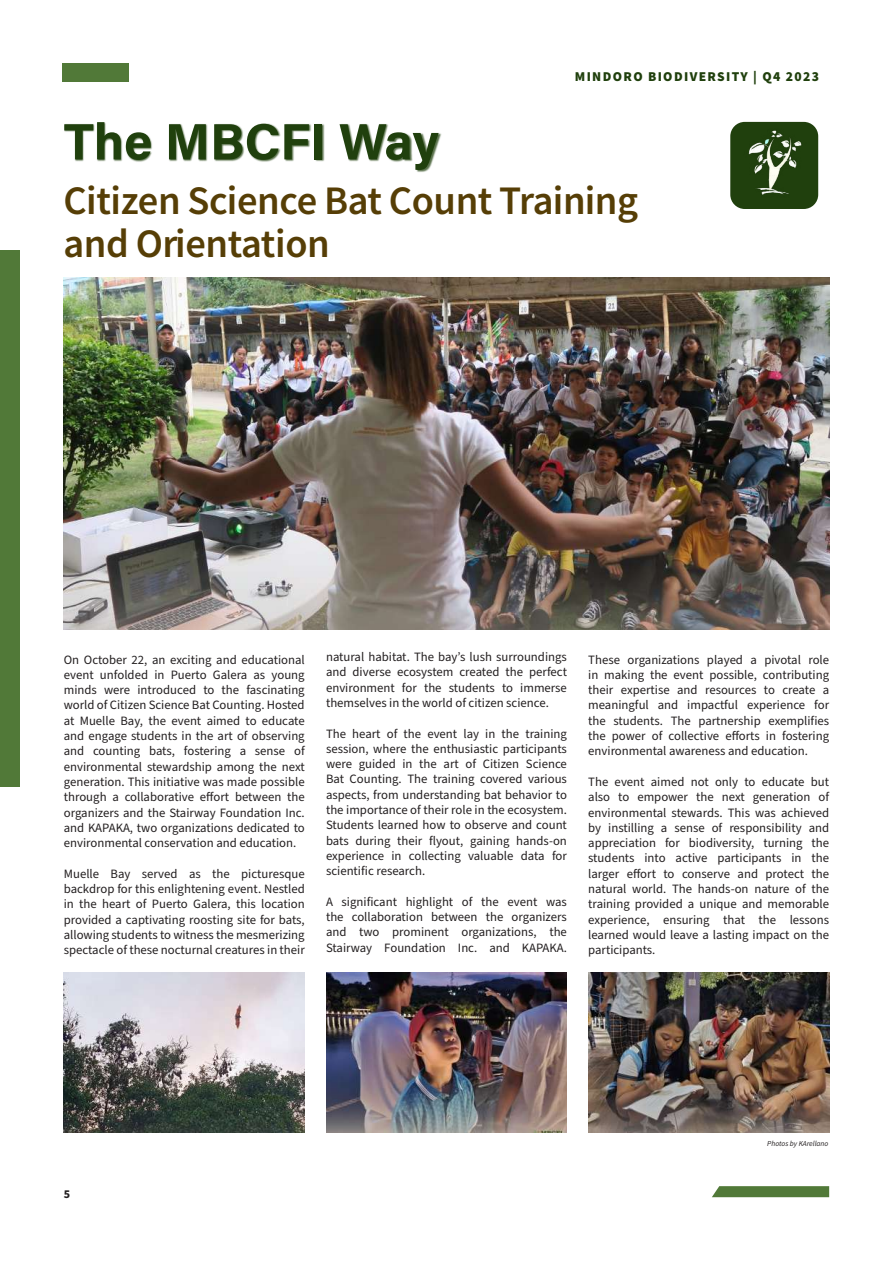
<style>
.page{position:relative;width:893px;height:1263px;background:#fff}
.page>*{position:absolute;margin:0;border:0;box-sizing:border-box;transform-origin:0 0}
.t1{font:700 51px "Acumin Pro";color:#20400d}
.t2{font:40.5px/43.5px "Source Sans Variable";letter-spacing:-.01em;color:#563e06}
.t3{font:900 13.5px "Source Sans Pro";letter-spacing:.1em;color:#20400d}
.t4{font:12.75px/15.3px "Source Sans Pro";color:#231f20;text-align:justify}
.t5{font:700 12px "Source Sans Pro";color:#231f20}
.t6{font:italic 7.5px "Source Sans Variable";color:#231f20}
</style>
<div class="page">
<div style="left:63px;top:64px;width:66px;height:18px;background:#517938"></div>
<div style="left:0;top:251px;width:20px;height:536px;background:#517938"></div>
<svg style="left:712px;top:1186px;width:117px;height:11px"></svg>
<img style="left:730px;top:121px;width:89px;height:88px">
<img style="left:64px;top:278px;width:765px;height:352px">
<div style="left:64px;top:122px;width:377px;height:50px;background:#20400d;opacity:.75"></div>
<img style="left:64px;top:972px;width:240px;height:161px">
<img style="left:326px;top:972px;width:241px;height:160px">
<img style="left:588px;top:972px;width:241px;height:161px">
<p class="t3" style="left:575px;top:67px;width:246px">MINDORO BIODIVERSITY | Q4 2023</p>
<h1 class="t1" style="left:64px;top:106px;width:376px">The MBCFI Way</h1>
<h2 class="t2" style="left:63px;top:179px;width:576px">Citizen Science Bat Count Training and Orientation</h2>
<p class="t4" style="left:64px;top:652px;width:242px">On October 22, an exciting and educational event unfolded in Puerto Galera as young minds were introduced to the fascinating world of Citizen Science Bat Counting. Hosted at Muelle Bay, the event aimed to educate and engage students in the art of observing and counting bats, fostering a sense of environmental stewardship among the next generation. This initiative was made possible through a collaborative effort between the organizers and the Stairway Foundation Inc. and KAPAKA, two organizations dedicated to environmental conservation and education.</p>
<p class="t4" style="left:64px;top:866px;width:242px">Muelle Bay served as the picturesque backdrop for this enlightening event. Nestled in the heart of Puerto Galera, this location provided a captivating roosting site for bats, allowing students to witness the mesmerizing spectacle of these nocturnal creatures in their</p>
<p class="t4" style="left:326px;top:650px;width:242px">natural habitat. The bay’s lush surroundings and diverse ecosystem created the perfect environment for the students to immerse themselves in the world of citizen science.</p>
<p class="t4" style="left:326px;top:726px;width:242px">The heart of the event lay in the training session, where the enthusiastic participants were guided in the art of Citizen Science Bat Counting. The training covered various aspects, from understanding bat behavior to the importance of their role in the ecosystem.<br>Students learned how to observe and count bats during their flyout, gaining hands-on experience in collecting valuable data for scientific research.</p>
<p class="t4" style="left:326px;top:894px;width:242px">A significant highlight of the event was the collaboration between the organizers and two prominent organizations, the Stairway Foundation Inc. and KAPAKA.</p>
<p class="t4" style="left:588px;top:652px;width:242px">These organizations played a pivotal role in making the event possible, contributing their expertise and resources to create a meaningful and impactful experience for the students. The partnership exemplifies the power of collective efforts in fostering environmental awareness and education.</p>
<p class="t4" style="left:588px;top:774px;width:242px">The event aimed not only to educate but also to empower the next generation of environmental stewards. This was achieved by instilling a sense of responsibility and appreciation for biodiversity, turning the students into active participants in the larger effort to conserve and protect the natural world. The hands-on nature of the training provided a unique and memorable experience, ensuring that the lessons learned would leave a lasting impact on the participants.</p>
<p class="t5" style="left:64px;top:1185px;width:8px">5</p>
<p class="t6" style="left:767px;top:1139px;width:63px">Photos by KArellano</p>
</div>
